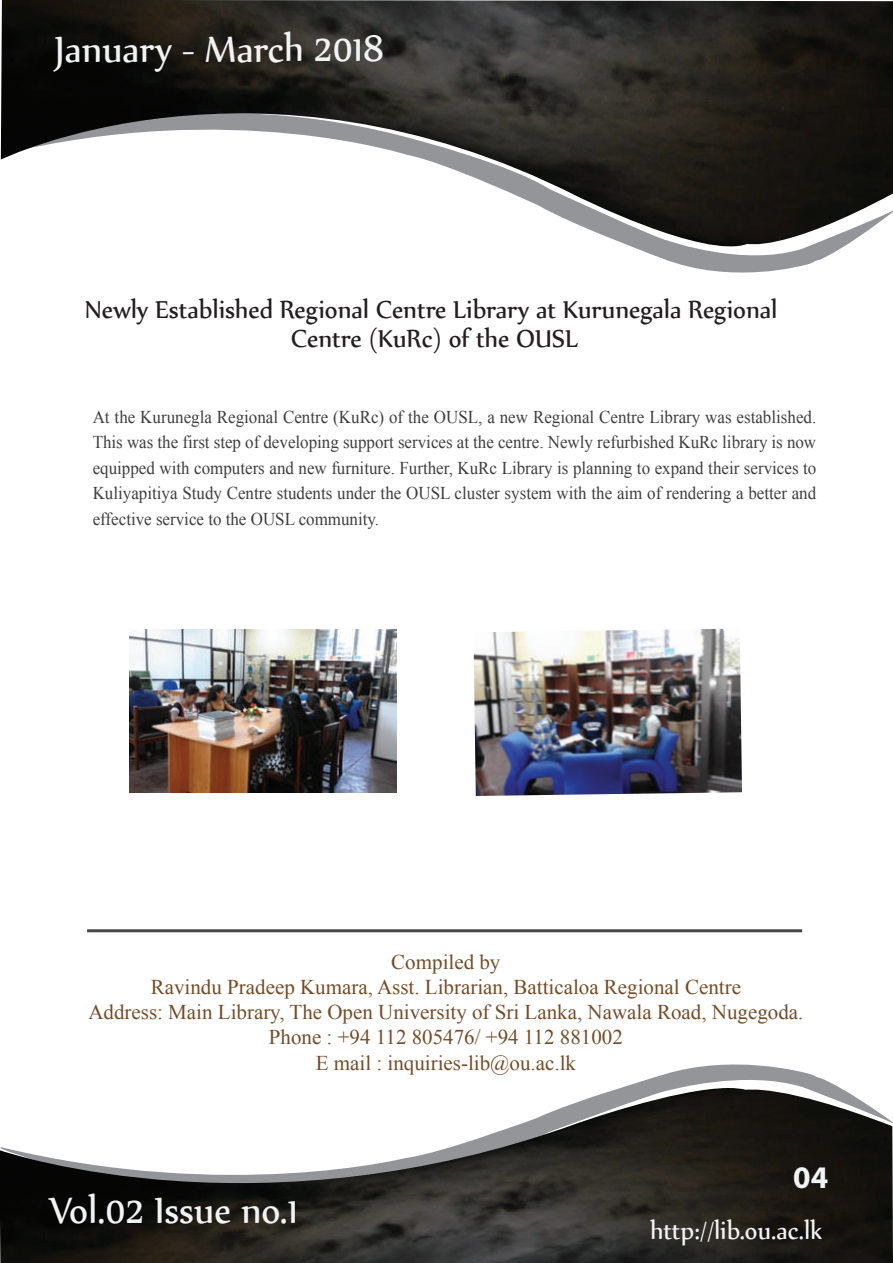
<style>
.page{position:relative;width:893px;height:1263px;background:#fff}
.page>*{position:absolute;margin:0;border:0;box-sizing:border-box;transform-origin:0 0}
.t1{font:45px "Nyala";letter-spacing:-.005em;color:#f2f3f4;scale:.95 1}
.t2{font:700 31.5px "Myriad Pro";color:#f2f3f4}
.t3{font:30px/28.5px "Nyala";color:#231f20;text-align:center;scale:.96 1}
.t4{font:30px "Nyala";color:#f2f3f4;scale:.95 1}
.t5{font:21px/25.2px "Times New Roman";color:#744c27;text-align:center}
.t6{font:18px/25.5px "Times New Roman";color:#3e3e3f;text-align:justify;scale:.94 1}
</style>
<div class="page">
<svg style="left:633px;top:247px;width:210px;height:26px;fill:#939598"></svg>
<svg style="left:621px;top:1064px;width:219px;height:24px;fill:#939598"></svg>
<img style="left:1px;top:0;width:892px;height:247px">
<img style="left:0;top:1088px;width:893px;height:175px">
<img style="left:130px;top:629px;width:266px;height:163px">
<img style="left:473px;top:629px;width:269px;height:167px">
<hr style="left:87px;top:929px;width:715px;height:3px;background:#231f20">
<h1 class="t1" style="left:55px;top:21px;width:348px">January - March 2018</h1>
<h3 class="t3" style="left:85px;top:294px;width:723px">Newly Established Regional Centre Library at Kurunegala Regional<br>Centre (KuRc) of the OUSL</h3>
<p class="t6" style="left:93px;top:403px;width:771px">At the Kurunegla Regional Centre (KuRc) of the OUSL, a new Regional Centre Library was established.<br>This was the first step of developing support services at the centre. Newly refurbished KuRc library is now equipped with computers and new furniture. Further, KuRc Library is planning to expand their services to Kuliyapitiya Study Centre students under the OUSL cluster system with the aim of rendering a better and effective service to the OUSL community.</p>
<p class="t5" style="left:88px;top:949px;width:717px">Compiled by<br>Ravindu Pradeep Kumara, Asst. Librarian, Batticaloa Regional Centre<br>Address: Main Library, The Open University of Sri Lanka, Nawala Road, Nugegoda.<br>Phone : +94 112 805476/ +94 112 881002<br>E mail : inquiries-lib@ou.ac.lk</p>
<h1 class="t1" style="left:49px;top:1182px;width:264px">Vol.02 Issue no.1</h1>
<h2 class="t2" style="left:793px;top:1157px;width:36px">04</h2>
<h3 class="t4" style="left:650px;top:1212px;width:183px">http://lib.ou.ac.lk</h3>
</div>
